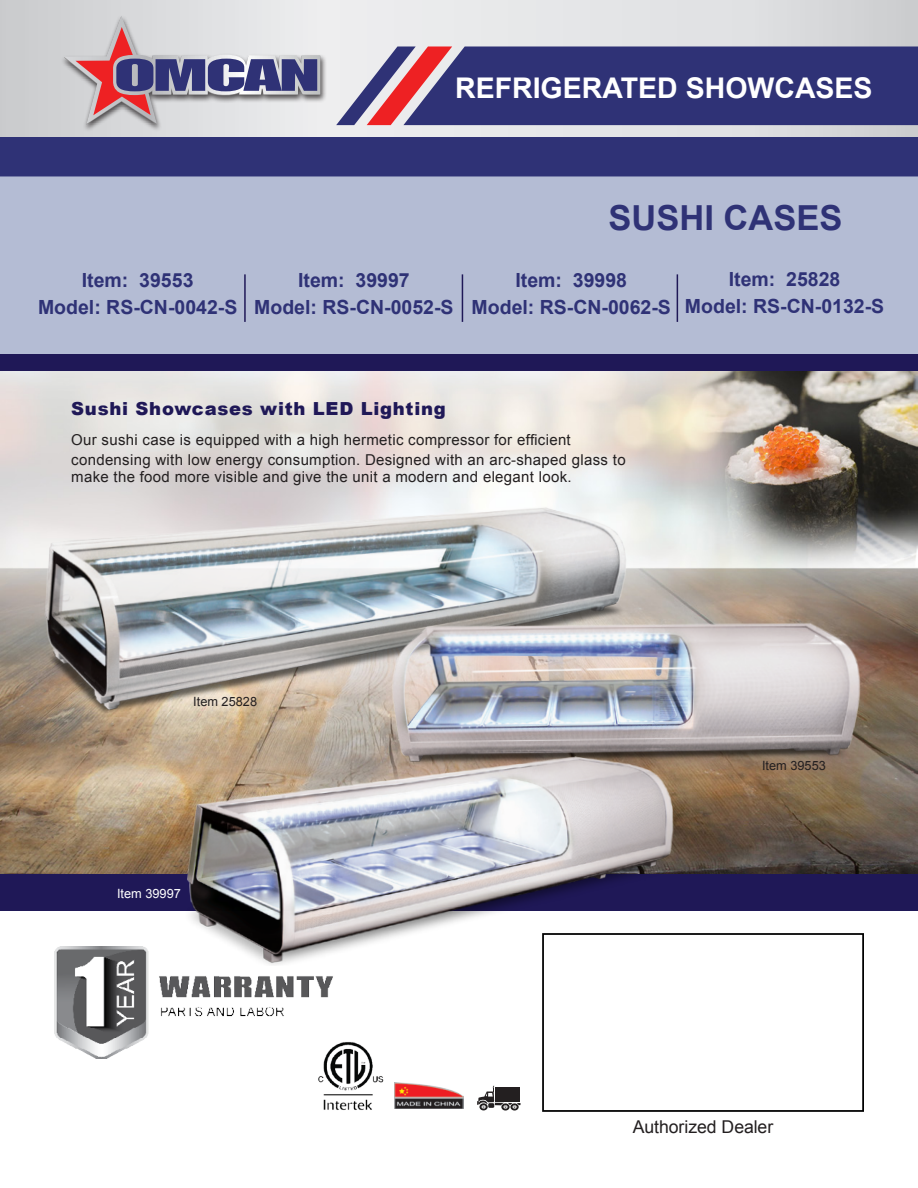
<style>
.page{position:relative;width:918px;height:1188px;background:#fff}
.page>*{position:absolute;margin:0;border:0;box-sizing:border-box;transform-origin:0 0}
.t1{font:700 34.5px "Arial";color:#2f3276}
.t2{font:700 28.5px "Arial";color:#fff}
.t3{font:700 19.5px "Arial";color:#2f3276}
.Heading{font:900 18px "Arial";letter-spacing:.04em;color:#1f1857}
.t4{font:17.7px "Arial";letter-spacing:-.005em;color:#231f20}
.Text{font:15px/20.1px "Arial";letter-spacing:.02em;color:#231f20}
.t5{font:12.75px "Arial";color:#231f20}
.t6{font:12.75px "Arial";color:#fff}
</style>
<div class="page">
<img style="left:0;top:370px;width:918px;height:505px">
<img style="left:37px;top:492px;width:600px;height:235px">
<svg style="left:0;top:0;width:918px;height:137px;background:#dddee0"></svg>
<div style="left:0;top:137px;width:918px;height:39px;background:#2f3276"></div>
<svg style="left:336px;top:46px;width:582px;height:79px;background:#4a447e"></svg>
<div style="left:61px;top:14px;width:266px;height:118px;background:#231f20;opacity:.75"></div>
<svg style="left:64px;top:16px;width:256px;height:109px;background:#b7acba"></svg>
<svg style="left:501px;top:1103px;width:9px;height:8px"></svg>
<svg style="left:510px;top:1103px;width:9px;height:8px"></svg>
<svg style="left:477px;top:1086px;width:44px;height:23px"></svg>
<img style="left:397px;top:1083px;width:67px;height:26px">
<div style="left:0;top:875px;width:918px;height:36px;background:#1f1857"></div>
<img style="left:382px;top:612px;width:490px;height:161px">
<img style="left:158px;top:741px;width:533px;height:210px">
<img style="left:318px;top:1042px;width:79px;height:68px">
<div style="left:0;top:176px;width:918px;height:178px;background:#b4bcd4"></div>
<div style="left:542px;top:933px;width:322px;height:179px;border:2px solid #000"></div>
<div style="left:0;top:354px;width:918px;height:16px;background:#1f1857"></div>
<hr style="left:244px;top:274px;width:2px;height:48px;background:#1f1857">
<hr style="left:462px;top:274px;width:1px;height:48px;background:#1f1857">
<hr style="left:677px;top:274px;width:1px;height:48px;background:#1f1857">
<img style="left:54px;top:946px;width:280px;height:112px">
<p class="t2" style="left:455px;top:69px;width:419px">REFRIGERATED SHOWCASES</p>
<p class="t3" style="left:82px;top:268px;width:113px">Item: 39553</p>
<p class="t3" style="left:38px;top:295px;width:201px">Model: RS-CN-0042-S</p>
<p class="t3" style="left:298px;top:268px;width:113px">Item: 39997</p>
<p class="t3" style="left:254px;top:295px;width:201px">Model: RS-CN-0052-S</p>
<p class="t1" style="left:609px;top:195px;width:235px">SUSHI CASES</p>
<p class="t3" style="left:515px;top:268px;width:113px">Item: 39998</p>
<p class="t3" style="left:472px;top:295px;width:201px">Model: RS-CN-0062-S</p>
<p class="t3" style="left:729px;top:266px;width:113px">Item: 25828</p>
<p class="t3" style="left:685px;top:293px;width:201px">Model: RS-CN-0132-S</p>
<p class="Heading" style="left:71px;top:395px;width:376px">Sushi Showcases with LED Lighting</p>
<p class="Text" style="left:71px;top:430px;width:556px">Our sushi case is equipped with a high hermetic compressor for efficient condensing with low energy consumption. Designed with an arc-shaped glass to</p>
<p class="Text" style="left:71px;top:467px;width:502px">make the food more visible and give the unit a modern and elegant look.</p>
<p class="t5" style="left:193px;top:693px;width:65px">Item 25828</p>
<p class="t6" style="left:117px;top:885px;width:65px">Item 39997</p>
<p class="t5" style="left:762px;top:757px;width:65px">Item 39553</p>
<p class="t4" style="left:633px;top:1115px;width:142px">Authorized Dealer</p>
</div>
